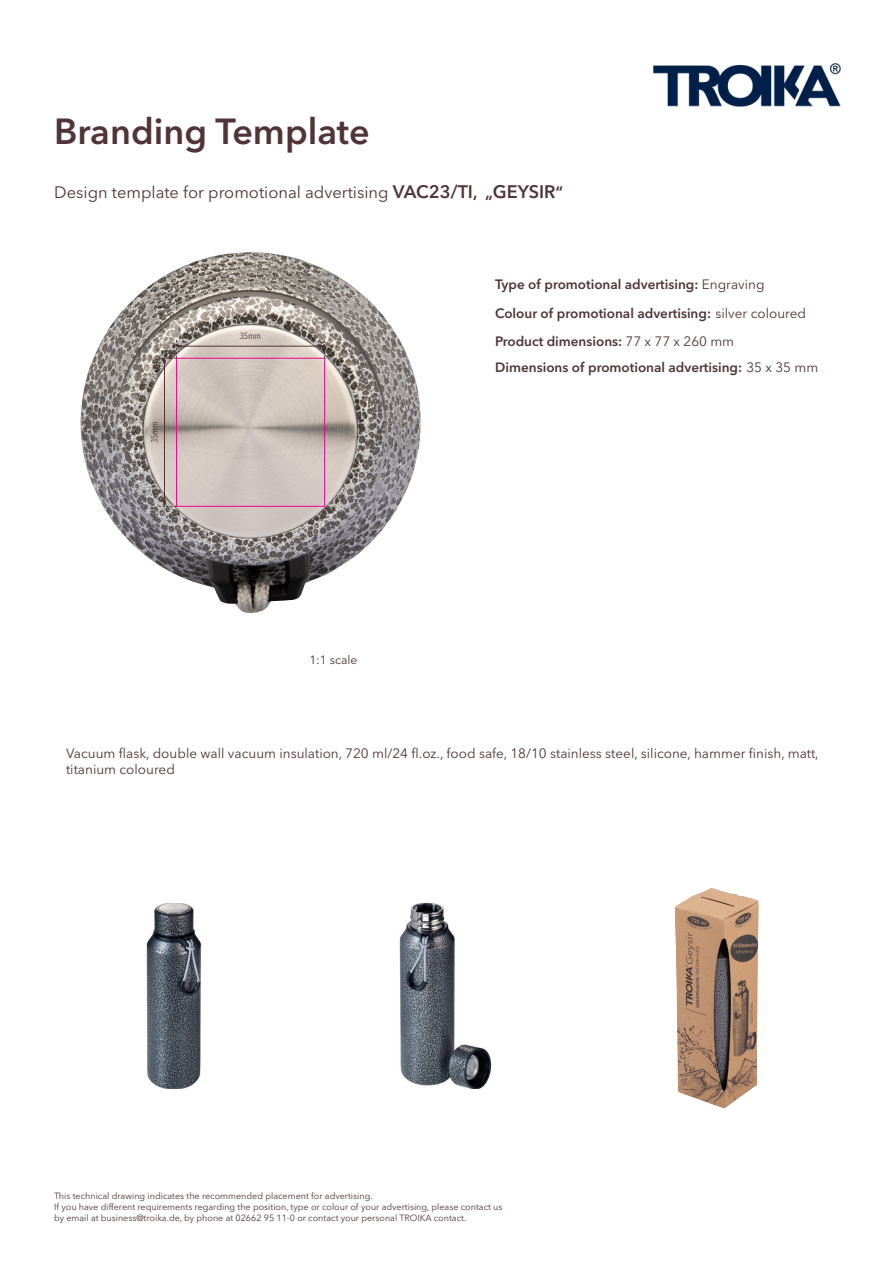
<style>
.page{position:relative;width:893px;height:1263px;background:#fff}
.page>*{position:absolute;margin:0;border:0;box-sizing:border-box;transform-origin:0 0}
.t1{font:600 36px "Avenir Next LT Pro";color:#503438}
.t2{font:16.5px "Avenir Next LT Pro";color:#503438}
.t3{font:600 13.5px/28.5px "Avenir Next LT Pro";color:#503438}
.t4{font:13.5px/16.2px "Avenir Next LT Pro";color:#503438}
.t5{font:12px "Avenir Next LT Pro";color:#503438}
.t6{font:9px/10.8px "Avenir Next LT Pro";color:#503438}
.t7{font:condensed 9px "Avenir Next LT Pro";color:#503438}
.s1{font-weight:600;font-size:18px}
.s2{font-weight:600}
.s3{font-weight:400}
</style>
<div class="page">
<img style="left:146px;top:903px;width:56px;height:186px">
<img style="left:399px;top:903px;width:93px;height:186px">
<img style="left:675px;top:888px;width:84px;height:220px">
<img style="left:81px;top:252px;width:340px;height:361px">
<div style="left:176px;top:358px;width:149px;height:149px;border:1px solid #ed028c"></div>
<hr style="left:164px;top:360px;width:1px;height:143px;background:#503438">
<svg style="left:159px;top:501px;width:17px;height:6px"></svg>
<hr style="left:178px;top:346px;width:143px;height:1px;background:#503438">
<svg style="left:319px;top:340px;width:6px;height:18px"></svg>
<svg style="left:159px;top:340px;width:23px;height:24px"></svg>
<img style="left:654px;top:64px;width:187px;height:43px">
<h1 class="t1" style="left:54px;top:110px;width:317px">Branding Template</h1>
<h2 class="t2" style="left:54px;top:182px;width:510px">Design template for promotional advertising <span class="s1">VAC23/TI</span><span class="s2">, „</span><span class="s1">GEYSIR</span><span class="s2">“</span></h2>
<p class="t7" style="left:149px;top:443px;width:23px;rotate:-90deg">35mm</p>
<p class="t7" style="left:240px;top:331px;width:23px">35mm</p>
<h3 class="t5" style="left:309px;top:652px;width:50px">1:1 scale</h3>
<h3 class="t3" style="left:495px;top:270px;width:312px">Type of promotional advertising: <span class="s3">Engraving<br></span>Colour of promotional advertising: <span class="s3">silver coloured<br></span>Product dimensions: <span class="s3">77 x 77 x 260 mm</span></h3>
<h3 class="t3" style="left:495px;top:353px;width:325px">Dimensions of promotional advertising: <span class="s3">35 x 35 mm</span></h3>
<h3 class="t4" style="left:66px;top:745px;width:754px">Vacuum flask, double wall vacuum insulation, 720 ml/24 fl.oz., food safe, 18/10 stainless steel, silicone, hammer finish, matt, titanium coloured</h3>
<p class="t6" style="left:54px;top:1191px;width:450px">This technical drawing indicates the recommended placement for advertising.<br>If you have different requirements regarding the position, type or colour of your advertising, please contact us by email at business@troika.de, by phone at 02662 95 11-0 or contact your personal TROIKA contact.</p>
</div>
